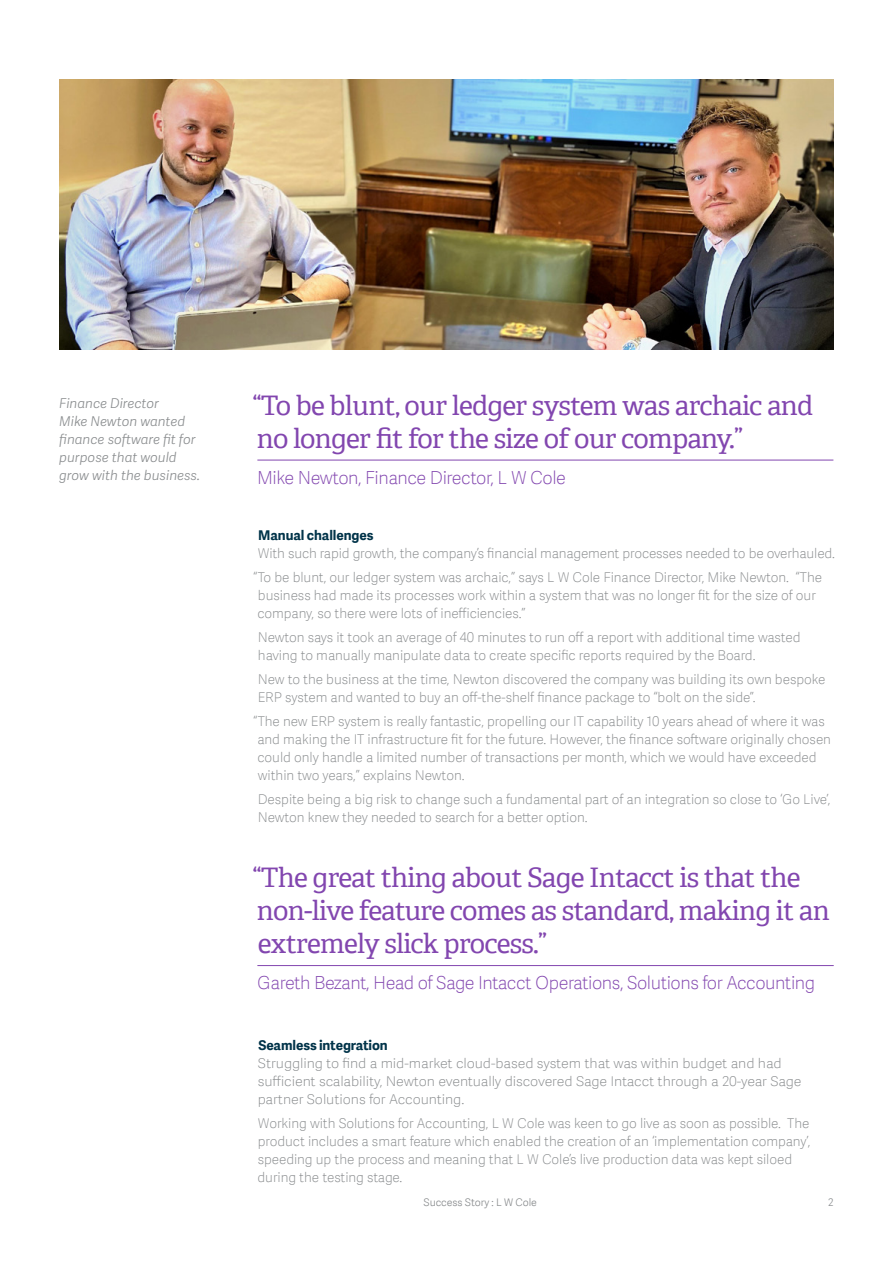
<style>
.page{position:relative;width:893px;height:1263px;background:#fff}
.page>*{position:absolute;margin:0;border:0;box-sizing:border-box;transform-origin:0 0}
.t1{font:27px/33px "Adelle SAGE";letter-spacing:-.025em;color:#8246af}
.t2{font:18px "Adelle Sans SAGE Th";letter-spacing:-.025em;color:#8246af}
.t3{font:13.5px/18px "Adelle Sans SAGE Th";letter-spacing:-.005em;color:#888b8d}
.t4{font:13.5px/18px "Adelle Sans SAGE Th";letter-spacing:-.005em;color:#888b8d;scale:1.05 1}
.t5{font:italic 13.5px/18px "Adelle Sans SAGE Lt";color:#888b8d}
.t6{font:700 13.5px "Adelle Sans SAGE";letter-spacing:-.005em;color:#003349}
.t7{font:10.5px "Adelle Sans SAGE Lt";letter-spacing:-.005em;color:#888b8d}
</style>
<div class="page">
<img style="left:59px;top:80px;width:774px;height:270px">
<hr style="left:257px;top:460px;width:576px;height:1px;background:#8246af">
<hr style="left:257px;top:965px;width:576px;height:1px;background:#8246af">
<p class="t5" style="left:59px;top:394px;width:142px">Finance Director<br>Mike Newton wanted finance software fit for purpose that would grow with the business.</p>
<h1 class="t1" style="left:252px;top:388px;width:562px">“To be blunt, our ledger system was archaic and no longer fit for the size of our company.”</h1>
<h2 class="t2" style="left:257px;top:465px;width:310px">Mike Newton, Finance Director, L W Cole</h2>
<p class="t6" style="left:258px;top:525px;width:117px">Manual challenges</p>
<p class="t3" style="left:253px;top:541px;width:583px;line-height:24px;text-indent:5px">With such rapid growth, the company’s financial management processes needed to be overhauled. “To be blunt, our ledger system was archaic,” says L W Cole Finance Director, Mike Newton. “The</p>
<p class="t3" style="left:257px;top:586px;width:560px">business had made its processes work within a system that was no longer fit for the size of our company, so there were lots of inefficiencies.”</p>
<p class="t3" style="left:258px;top:628px;width:544px">Newton says it took an average of 40 minutes to run off a report with additional time wasted having to manually manipulate data to create specific reports required by the Board.</p>
<p class="t3" style="left:258px;top:670px;width:569px">New to the business at the time, Newton discovered the company was building its own bespoke<br>ERP system and wanted to buy an off-the-shelf finance package to “bolt on the side”.</p>
<p class="t3" style="left:257px;top:712px;width:575px;text-indent:-4px">“The new ERP system is really fantastic, propelling our IT capability 10 years ahead of where it was and making the IT infrastructure fit for the future. However, the finance software originally chosen could only handle a limited number of transactions per month, which we would have exceeded within two years,” explains Newton.</p>
<p class="t3" style="left:258px;top:790px;width:574px">Despite being a big risk to change such a fundamental part of an integration so close to ‘Go Live’,<br>Newton knew they needed to search for a better option.</p>
<h1 class="t1" style="left:252px;top:860px;width:579px">“The great thing about Sage Intacct is that the non-live feature comes as standard, making it an extremely slick process.”</h1>
<h2 class="t2" style="left:257px;top:970px;width:559px">Gareth Bezant, Head of Sage Intacct Operations, Solutions for Accounting</h2>
<p class="t6" style="left:258px;top:1035px;width:131px">Seamless integration</p>
<p class="t4" style="left:258px;top:1054px;width:519px">Struggling to find a mid-market cloud-based system that was within budget and had sufficient scalability, Newton eventually discovered Sage Intacct through a 20-year Sage partner Solutions for Accounting.</p>
<p class="t3" style="left:257px;top:1114px;width:554px">Working with Solutions for Accounting, L W Cole was keen to go live as soon as possible. The product includes a smart feature which enabled the creation of an ‘implementation company’, speeding up the process and meaning that L W Cole’s live production data was kept siloed during the testing stage.</p>
<p class="t7" style="left:423px;top:1195px;width:115px">Success Story : L W Cole</p>
<p class="t7" style="left:828px;top:1195px;width:7px">2</p>
</div>
